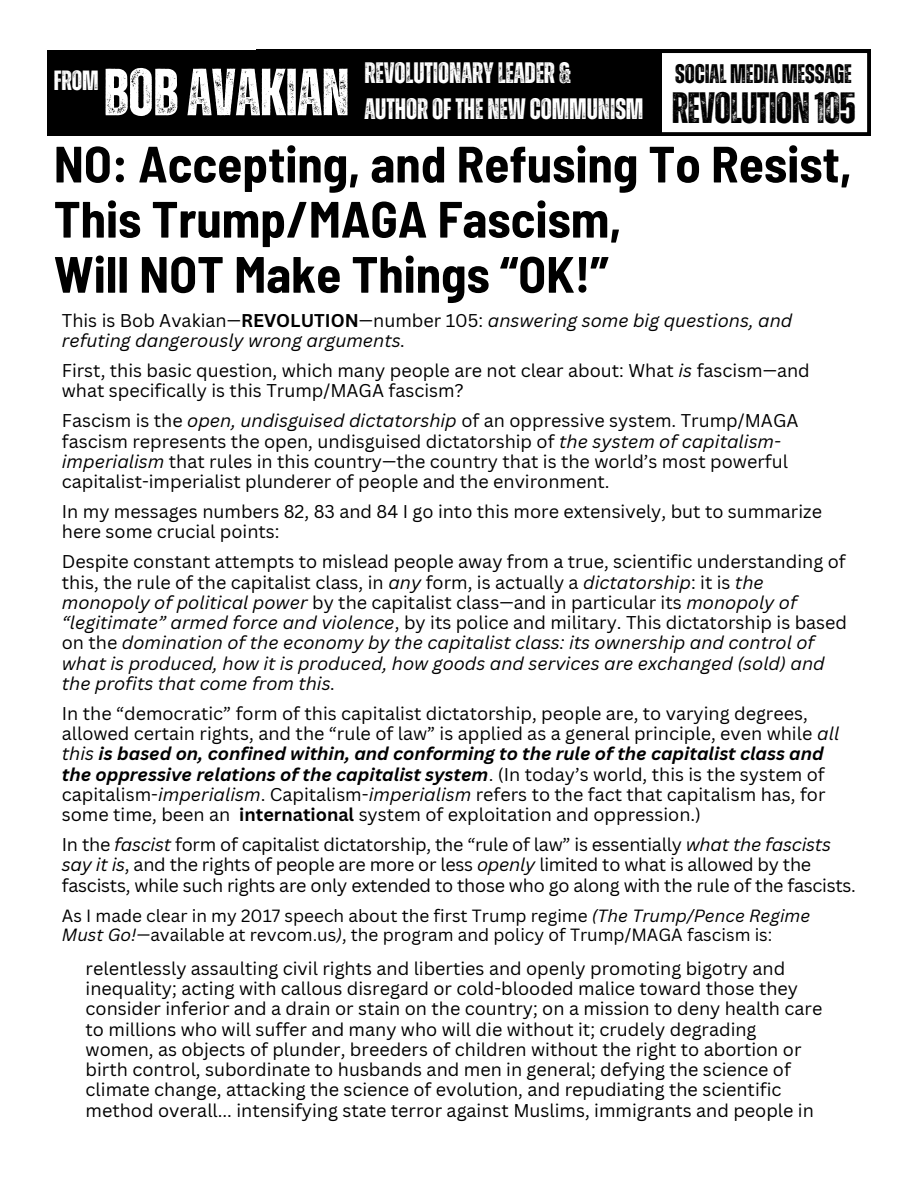
<style>
.page{position:relative;width:918px;height:1188px;background:#fff}
.page>*{position:absolute;margin:0;border:0;box-sizing:border-box;transform-origin:0 0}
.t1{font:700 66.45px "Zuume Rough";letter-spacing:-.005em;color:#fff}
.t2{font:700 semi-condensed 51px/55.2px "Barlow";color:#000}
.t3{font:700 43.8px "Zuume Rough";letter-spacing:-.02em;color:#000}
.t4{font:700 29.55px/36.2px "Zuume Rough";letter-spacing:-.005em;color:#fff}
.t5{font:700 27.75px "Zuume Rough";color:#fff}
.t6{font:700 26.85px "Zuume Rough";letter-spacing:-.005em;color:#000}
.t7{font:18px/20.2px "Canva Sans";color:#000}
.t8{font:italic 18px/20.2px "Canva Sans";color:#000}
.t9{font:17.25px/19.5px "Canva Sans";color:#000}
.s1{font-style:normal}
.s2{font-weight:700;font-style:normal}
.s3{font-style:italic}
.s4{font-weight:700;font-style:italic}
.s5{font-weight:700}
</style>
<div class="page">
<svg style="left:662px;top:50px;width:209px;height:85px"></svg>
<div style="left:47px;top:50px;width:615px;height:86px;background:#000"></div>
<h3 class="t4" style="left:365px;top:56px;width:280px">REVOLUTIONARYLEADER&amp;<br>AUTHOROFTHE NEWCOMMUNISM</h3>
<h3 class="t5" style="left:54px;top:68px;width:46px">FROM</h3>
<h3 class="t1" style="left:104px;top:62px;width:247px">BOBAVAKIAN</h3>
<h2 class="t6" style="left:675px;top:61px;width:178px">SOCIALMEDIAMESSAGE</h2>
<h2 class="t3" style="left:672px;top:88px;width:185px">REVOLUTION105</h2>
<h1 class="t2" style="left:54px;top:134px;width:800px">NO: Accepting, and Refusing To Resist,<br>This Trump/MAGA Fascism,<br>Will NOT Make Things “OK!”</h1>
<p class="t8" style="left:62px;top:310px;width:732px"><span class="s1">This is Bob Avakian—</span><span class="s2">REVOLUTION</span><span class="s1">—number 105:</span> answering some big questions, and refuting dangerously wrong arguments.</p>
<p class="t7" style="left:62px;top:360px;width:750px">First, this basic question, which many people are not clear about: What <span class="s3">is</span> fascism—and what specifically is this Trump/MAGA fascism?</p>
<p class="t7" style="left:62px;top:410px;width:738px">Fascism is the <span class="s3">open, undisguised dictatorship</span> of an oppressive system. Trump/MAGA fascism represents the open, undisguised dictatorship of <span class="s3">the system of capitalism&shy;imperialism</span> that rules in this country—the country that is the world’s most powerful capitalist-imperialist plunderer of people and the environment.</p>
<p class="t7" style="left:62px;top:501px;width:762px">In my messages numbers 82, 83 and 84 I go into this more extensively, but to summarize here some crucial points:</p>
<p class="t8" style="left:62px;top:551px;width:787px"><span class="s1">Despite constant attempts to mislead people away from a true, scientific understanding of this, the rule of the capitalist class, in</span> any <span class="s1">form, is actually a</span> dictatorship<span class="s1">: it is</span> the monopoly of political power <span class="s1">by the capitalist class—and in particular its</span> monopoly of “legitimate” armed force and violence<span class="s1">, by its police and military. This dictatorship is based on the</span> domination of the economy by the capitalist class: its ownership and control of what is produced, how it is produced, how goods and services are exchanged (sold) and the profits that come from this.</p>
<p class="t7" style="left:62px;top:703px;width:779px">In the “democratic” form of this capitalist dictatorship, people are, to varying degrees, allowed certain rights, and the “rule of law” is applied as a general principle, even while <span class="s3">all this</span> <span class="s4">is based on, confined within, and conforming to the rule of the capitalist class and the oppressive relations of the capitalist system</span>. (In today’s world, this is the system of capitalism-<span class="s3">imperialism</span>. Capitalism-<span class="s3">imperialism</span> refers to the fact that capitalism has, for some time, been an <span class="s5">international</span> system of exploitation and oppression.)</p>
<p class="t7" style="left:62px;top:834px;width:796px">In the <span class="s3">fascist</span> form of capitalist dictatorship, the “rule of law” is essentially <span class="s3">what the fascists say it is</span>, and the rights of people are more or less <span class="s3">openly</span> limited to what is allowed by the fascists, while such rights are only extended to those who go along with the rule of the fascists.</p>
<p class="t9" style="left:62px;top:905px;width:750px">As I made clear in my 2017 speech about the first Trump regime <span class="s3">(The Trump/Pence Regime<br>Must Go!—</span>available at revcom.us<span class="s3">)</span>, the program and policy of Trump/MAGA fascism is:</p>
<p class="t7" style="left:86px;top:958px;width:738px">relentlessly assaulting civil rights and liberties and openly promoting bigotry and inequality; acting with callous disregard or cold-blooded malice toward those they consider inferior and a drain or stain on the country; on a mission to deny health care to millions who will suffer and many who will die without it; crudely degrading women, as objects of plunder, breeders of children without the right to abortion or birth control, subordinate to husbands and men in general; defying the science of climate change, attacking the science of evolution, and repudiating the scientific method overall... intensifying state terror against Muslims, immigrants and people in</p>
</div>
